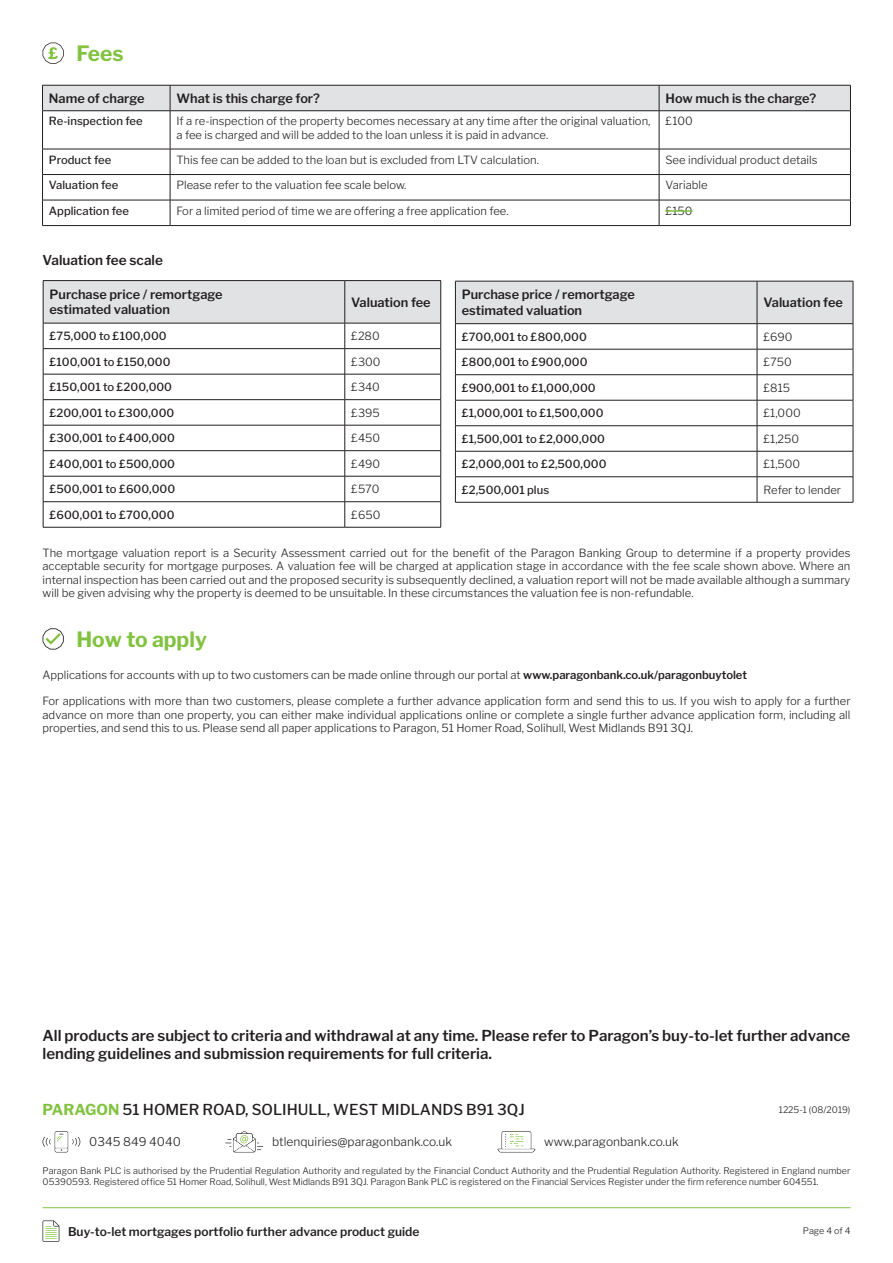
<style>
.page{position:relative;width:893px;height:1263px;background:#fff}
.page>*{position:absolute;margin:0;border:0;box-sizing:border-box;transform-origin:0 0}
.t1{font:700 21px "Libre Franklin";color:#81c340}
.t2{font:600 15px/18px "Libre Franklin";color:#231f20}
.t3{font:500 15px "Libre Franklin";color:#231f20}
.t4{font:600 13.5px "Libre Franklin";color:#231f20}
.Body_-_Section_Subti{font:600 12.75px/15.3px "Libre Franklin";color:#231f20}
.Foot_-_Contact_Detai{font:300 12px "Libre Franklin";color:#231f20}
.Foot_-_Contact_Detai-2{font:600 12px "Libre Franklin";color:#231f20}
.Body_-_Smaller_Body{font:300 11.25px/13.5px "Libre Franklin";color:#231f20;text-align:justify}
.Body_-_Smaller_Body-2{font:500 11.25px "Libre Franklin";color:#231f20}
._06__Regulatory_Word{font:300 9px/10.8px "Libre Franklin";color:#231f20}
.Foot_-_Contact_Detai-3{font:300 9px "Libre Franklin";letter-spacing:-.005em;color:#231f20}
.s1{font-weight:600}
.s2{font-weight:700;color:#81c340}
</style>
<div class="page">
<hr style="left:43px;top:1207px;width:807px;height:1px;background:#81c340">
<svg style="left:225px;top:1131px;width:38px;height:21px"></svg>
<svg style="left:43px;top:1131px;width:37px;height:21px"></svg>
<svg style="left:497px;top:1131px;width:38px;height:21px"></svg>
<svg style="left:43px;top:1220px;width:16px;height:22px"></svg>
<div style="left:42px;top:85px;width:809px;height:25px;background:#e1e2e4"></div>
<hr style="left:42px;top:110px;width:128px;height:1px;background:#231f20">
<hr style="left:42px;top:111px;width:1px;height:38px;background:#231f20">
<hr style="left:170px;top:110px;width:489px;height:1px;background:#231f20">
<hr style="left:170px;top:111px;width:1px;height:38px;background:#231f20">
<hr style="left:659px;top:110px;width:192px;height:1px;background:#231f20">
<hr style="left:659px;top:111px;width:1px;height:38px;background:#231f20">
<hr style="left:850px;top:111px;width:1px;height:38px;background:#231f20">
<hr style="left:42px;top:149px;width:128px;height:1px;background:#231f20">
<hr style="left:170px;top:149px;width:489px;height:1px;background:#231f20">
<hr style="left:659px;top:149px;width:192px;height:1px;background:#231f20">
<hr style="left:42px;top:174px;width:128px;height:1px;background:#231f20">
<hr style="left:170px;top:174px;width:489px;height:1px;background:#231f20">
<hr style="left:659px;top:174px;width:192px;height:1px;background:#231f20">
<hr style="left:42px;top:200px;width:128px;height:1px;background:#231f20">
<svg style="left:42px;top:149px;width:1px;height:76px"></svg>
<hr style="left:170px;top:200px;width:489px;height:1px;background:#231f20">
<svg style="left:170px;top:149px;width:1px;height:76px"></svg>
<hr style="left:659px;top:200px;width:192px;height:1px;background:#231f20">
<svg style="left:659px;top:149px;width:1px;height:76px"></svg>
<svg style="left:850px;top:149px;width:1px;height:76px"></svg>
<hr style="left:42px;top:225px;width:128px;height:1px;background:#231f20">
<hr style="left:170px;top:225px;width:489px;height:1px;background:#231f20">
<hr style="left:659px;top:225px;width:192px;height:1px;background:#231f20">
<hr style="left:665px;top:210px;width:27px;height:2px;background:#81c340">
<hr style="left:43px;top:280px;width:302px;height:1px;background:#231f20">
<hr style="left:345px;top:280px;width:96px;height:1px;background:#231f20">
<svg style="left:43px;top:281px;width:398px;height:246px"></svg>
<hr style="left:43px;top:527px;width:302px;height:1px;background:#231f20">
<hr style="left:345px;top:527px;width:96px;height:1px;background:#231f20">
<svg style="left:455px;top:281px;width:399px;height:221px"></svg>
<hr style="left:455px;top:502px;width:302px;height:1px;background:#231f20">
<hr style="left:757px;top:502px;width:96px;height:1px;background:#231f20">
<svg style="left:43px;top:43px;width:21px;height:21px"></svg>
<svg style="left:43px;top:628px;width:21px;height:21px"></svg>
<p class="t1" style="left:77px;top:41px;width:49px">Fees</p>
<p class="Body_-_Section_Subti" style="left:49px;top:90px;width:97px">Name of charge</p>
<p class="Body_-_Section_Subti" style="left:176px;top:90px;width:145px">What is this charge for?</p>
<p class="Body_-_Section_Subti" style="left:665px;top:90px;width:152px">How much is the charge?</p>
<p class="Body_-_Smaller_Body-2" style="left:49px;top:115px;width:95px">Re-inspection fee</p>
<p class="Body_-_Smaller_Body" style="left:176px;top:115px;width:475px">If a re-inspection of the property becomes necessary at any time after the original valuation, a fee is charged and will be added to the loan unless it is paid in advance.</p>
<p class="Body_-_Smaller_Body" style="left:665px;top:115px;width:29px">£100</p>
<p class="Body_-_Smaller_Body-2" style="left:49px;top:153px;width:64px">Product fee</p>
<p class="Body_-_Smaller_Body" style="left:176px;top:153px;width:364px">This fee can be added to the loan but is excluded from LTV calculation.</p>
<p class="Body_-_Smaller_Body" style="left:665px;top:153px;width:153px">See individual product details</p>
<p class="Body_-_Smaller_Body-2" style="left:49px;top:178px;width:71px">Valuation fee</p>
<p class="Body_-_Smaller_Body" style="left:176px;top:178px;width:231px">Please refer to the valuation fee scale below.</p>
<p class="Body_-_Smaller_Body" style="left:665px;top:178px;width:44px">Variable</p>
<p class="Body_-_Smaller_Body-2" style="left:49px;top:204px;width:82px">Application fee</p>
<p class="Body_-_Smaller_Body" style="left:176px;top:204px;width:334px">For a limited period of time we are offering a free application fee.</p>
<p class="Body_-_Smaller_Body" style="left:665px;top:204px;width:28px">£150</p>
<p class="t4" style="left:43px;top:252px;width:122px">Valuation fee scale</p>
<p class="Body_-_Section_Subti" style="left:50px;top:287px;width:175px">Purchase price / remortgage estimated valuation</p>
<p class="Body_-_Section_Subti" style="left:351px;top:294px;width:81px">Valuation fee</p>
<p class="Body_-_Smaller_Body-2" style="left:50px;top:329px;width:119px">£75,000 to £100,000</p>
<p class="Body_-_Smaller_Body" style="left:351px;top:329px;width:30px">£280</p>
<p class="Body_-_Smaller_Body-2" style="left:50px;top:355px;width:123px">£100,001 to £150,000</p>
<p class="Body_-_Smaller_Body" style="left:351px;top:355px;width:31px">£300</p>
<p class="Body_-_Smaller_Body-2" style="left:50px;top:380px;width:124px">£150,001 to £200,000</p>
<p class="Body_-_Smaller_Body" style="left:351px;top:380px;width:30px">£340</p>
<p class="Body_-_Smaller_Body-2" style="left:50px;top:406px;width:126px">£200,001 to £300,000</p>
<p class="Body_-_Smaller_Body" style="left:351px;top:406px;width:30px">£395</p>
<p class="Body_-_Smaller_Body-2" style="left:50px;top:431px;width:127px">£300,001 to £400,000</p>
<p class="Body_-_Smaller_Body" style="left:351px;top:431px;width:31px">£450</p>
<p class="Body_-_Smaller_Body-2" style="left:50px;top:457px;width:127px">£400,001 to £500,000</p>
<p class="Body_-_Smaller_Body" style="left:351px;top:457px;width:31px">£490</p>
<p class="Body_-_Smaller_Body-2" style="left:50px;top:482px;width:127px">£500,001 to £600,000</p>
<p class="Body_-_Smaller_Body" style="left:351px;top:482px;width:30px">£570</p>
<p class="Body_-_Smaller_Body-2" style="left:50px;top:508px;width:126px">£600,001 to £700,000</p>
<p class="Body_-_Smaller_Body" style="left:351px;top:508px;width:31px">£650</p>
<p class="Body_-_Section_Subti" style="left:462px;top:287px;width:175px">Purchase price / remortgage estimated valuation</p>
<p class="Body_-_Section_Subti" style="left:763px;top:295px;width:81px">Valuation fee</p>
<p class="Body_-_Smaller_Body-2" style="left:462px;top:330px;width:127px">£700,001 to £800,000</p>
<p class="Body_-_Smaller_Body" style="left:763px;top:330px;width:31px">£690</p>
<p class="Body_-_Smaller_Body-2" style="left:462px;top:355px;width:127px">£800,001 to £900,000</p>
<p class="Body_-_Smaller_Body" style="left:763px;top:355px;width:30px">£750</p>
<p class="Body_-_Smaller_Body-2" style="left:462px;top:381px;width:135px">£900,001 to £1,000,000</p>
<p class="Body_-_Smaller_Body" style="left:763px;top:381px;width:28px">£815</p>
<p class="Body_-_Smaller_Body-2" style="left:462px;top:406px;width:143px">£1,000,001 to £1,500,000</p>
<p class="Body_-_Smaller_Body" style="left:763px;top:406px;width:39px">£1,000</p>
<p class="Body_-_Smaller_Body-2" style="left:462px;top:432px;width:145px">£1,500,001 to £2,000,000</p>
<p class="Body_-_Smaller_Body" style="left:763px;top:432px;width:37px">£1,250</p>
<p class="Body_-_Smaller_Body-2" style="left:462px;top:457px;width:146px">£2,000,001 to £2,500,000</p>
<p class="Body_-_Smaller_Body" style="left:763px;top:457px;width:38px">£1,500</p>
<p class="Body_-_Smaller_Body-2" style="left:462px;top:483px;width:89px">£2,500,001 plus</p>
<p class="Body_-_Smaller_Body" style="left:763px;top:483px;width:79px">Refer to lender</p>
<p class="Body_-_Smaller_Body" style="left:43px;top:546px;width:809px">The mortgage valuation report is a Security Assessment carried out for the benefit of the Paragon Banking Group to determine if a property provides acceptable security for mortgage purposes. A valuation fee will be charged at application stage in accordance with the fee scale shown above. Where an internal inspection has been carried out and the proposed security is subsequently declined, a valuation report will not be made available although a summary will be given advising why the property is deemed to be unsuitable. In these circumstances the valuation fee is non-refundable.</p>
<p class="t1" style="left:77px;top:626px;width:132px">How to apply</p>
<p class="Body_-_Smaller_Body" style="left:43px;top:668px;width:706px">Applications for accounts with up to two customers can be made online through our portal at <span class="s1">www.paragonbank.co.uk/paragonbuytolet</span></p>
<p class="Body_-_Smaller_Body" style="left:43px;top:695px;width:809px">For applications with more than two customers, please complete a further advance application form and send this to us. If you wish to apply for a further advance on more than one property, you can either make individual applications online or complete a single further advance application form, including all properties, and send this to us. Please send all paper applications to Paragon, 51 Homer Road, Solihull, West Midlands B91 3QJ.</p>
<p class="t2" style="left:43px;top:1026px;width:809px">All products are subject to criteria and withdrawal at any time. Please refer to Paragon’s buy-to-let further advance lending guidelines and submission requirements for full criteria.</p>
<p class="t3" style="left:43px;top:1101px;width:484px"><span class="s2">PARAGON</span> 51 HOMER ROAD, SOLIHULL, WEST MIDLANDS B91 3QJ</p>
<p class="_06__Regulatory_Word" style="left:779px;top:1104px;width:73px">1225-1 (08/2019)</p>
<p class="Foot_-_Contact_Detai" style="left:89px;top:1135px;width:93px">0345 849 4040</p>
<p class="Foot_-_Contact_Detai" style="left:272px;top:1135px;width:181px">btlenquiries@paragonbank.co.uk</p>
<p class="Foot_-_Contact_Detai" style="left:544px;top:1135px;width:136px">www.paragonbank.co.uk</p>
<p class="_06__Regulatory_Word" style="left:43px;top:1165px;width:809px">Paragon Bank PLC is authorised by the Prudential Regulation Authority and regulated by the Financial Conduct Authority and the Prudential Regulation Authority. Registered in England number<br>05390593. Registered office 51 Homer Road, Solihull, West Midlands B91 3QJ. Paragon Bank PLC is registered on the Financial Services Register under the firm reference number 604551.</p>
<p class="Foot_-_Contact_Detai-2" style="left:68px;top:1224px;width:353px">Buy-to-let mortgages portfolio further advance product guide</p>
<p class="Foot_-_Contact_Detai-3" style="left:803px;top:1226px;width:49px">Page 4 of 4</p>
</div>
